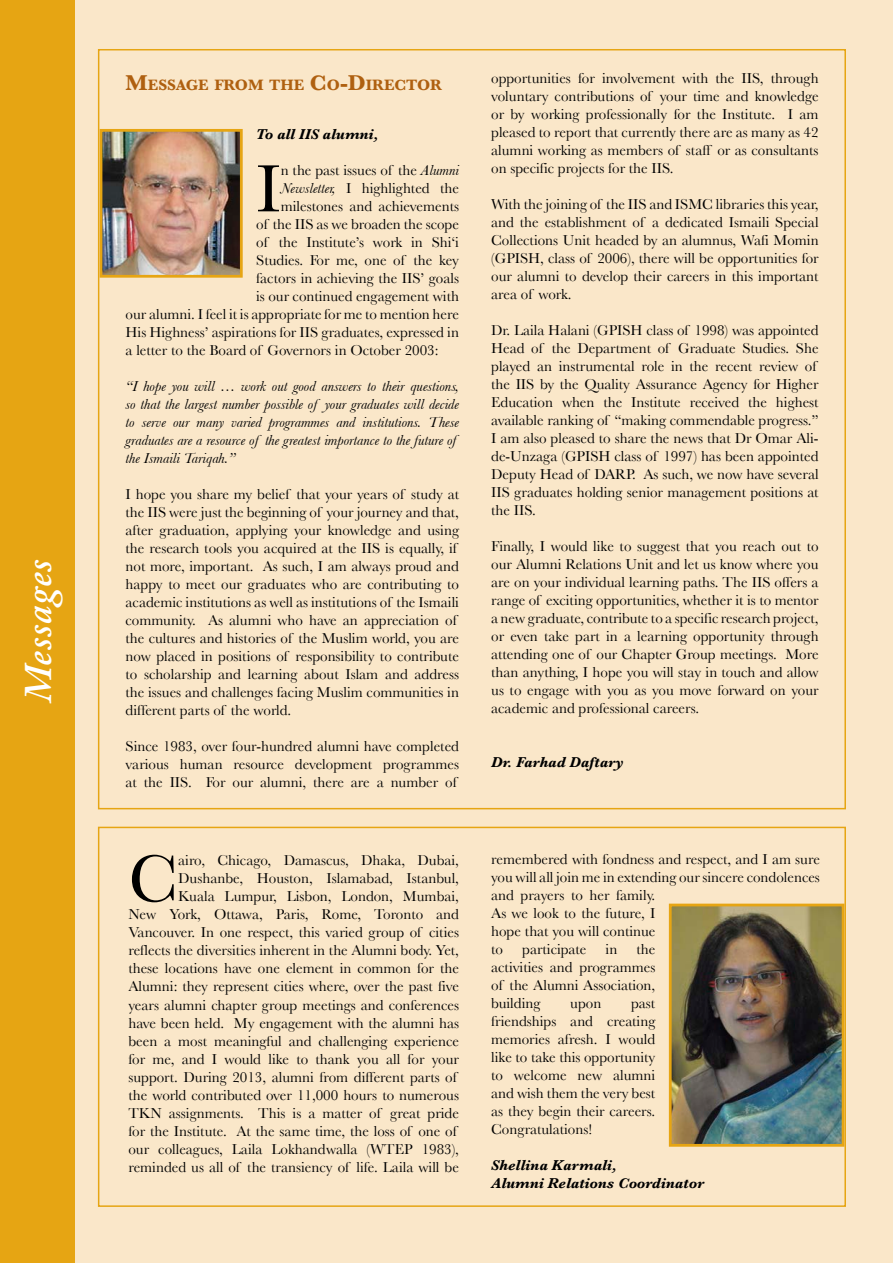
<style>
.page{position:relative;width:893px;height:1263px;background:#fff}
.page>*{position:absolute;margin:0;border:0;box-sizing:border-box;transform-origin:0 0}
.t1{font:69.3px "Baskerville";color:#000}
.t2{font:italic 600 39px "Adobe Caslon Pro";letter-spacing:.02em;color:#fff}
.t3{font:700 15.75px "Baskerville";color:#af6010}
.t4{font:15px/18px "Baskerville";color:#000;text-align:justify}
.t5{font:italic 15px/18px "Baskerville";color:#000}
.t6{font:italic 700 15px/18px "Baskerville";color:#000}
.s1{font-size:22.5px}
.s2{font-style:italic}
</style>
<div class="page">
<div style="left:59px;top:0;width:834px;height:1263px;background:#fae7c9"></div>
<div style="left:0;top:0;width:74px;height:1263px;background:#e6a513"></div>
<img style="left:104px;top:133px;width:135px;height:141px">
<div style="left:100px;top:129px;width:143px;height:149px;border:3px solid #e6a513"></div>
<img style="left:673px;top:908px;width:167px;height:235px">
<div style="left:669px;top:904px;width:175px;height:243px;border:3px solid #e6a513"></div>
<div style="left:98px;top:827px;width:748px;height:380px;border:2px solid #e6a513"></div>
<h2 class="t2" style="left:15px;top:703px;width:145px;rotate:-90deg">Messages</h2>
<p class="t3" style="left:126px;top:75px;width:318px"><span class="s1">M</span>ESSAGE FROM THE <span class="s1">C</span>O<span class="s1">-D</span>IRECTOR</p>
<p class="t6" style="left:256px;top:125px;width:124px">To all IIS alumni,</p>
<h1 class="t1" style="left:256px;top:148px;width:26px">I</h1>
<p class="t4" style="left:281px;top:161px;width:180px">n the past issues of the <span class="s2">Alumni</span></p>
<p class="t4" style="left:281px;top:179px;width:180px"><span class="s2">Newsletter,</span> I highlighted the</p>
<p class="t4" style="left:281px;top:197px;width:180px">milestones and achievements</p>
<p class="t4" style="left:256px;top:215px;width:204px">of the IIS as we broaden the scope</p>
<p class="t4" style="left:256px;top:233px;width:204px">of the Institute’s work in Shi‘i</p>
<p class="t4" style="left:256px;top:251px;width:204px">Studies. For me, one of the key</p>
<p class="t4" style="left:256px;top:269px;width:204px">factors in achieving the IIS’ goals</p>
<p class="t4" style="left:256px;top:287px;width:204px">is our continued engagement with</p>
<p class="t4" style="left:126px;top:305px;width:335px">our alumni. I feel it is appropriate for me to mention here</p>
<p class="t4" style="left:126px;top:323px;width:335px">His Highness’ aspirations for IIS graduates, expressed in</p>
<p class="t4" style="left:126px;top:341px;width:314px">a letter to the Board of Governors in October 2003:</p>
<p class="t5" style="left:126px;top:377px;width:335px">“I hope you will … work out good answers to their questions, so that the largest number possible of your graduates will decide to serve our many varied programmes and institutions. These graduates are a resource of the greatest importance to the future of the Ismaili Tariqah.”</p>
<p class="t4" style="left:126px;top:485px;width:335px;text-align:left">I hope you share my belief that your years of study at the IIS were just the beginning of your journey and that, after graduation, applying your knowledge and using the research tools you acquired at the IIS is equally, if not more, important. As such, I am always proud and happy to meet our graduates who are contributing to academic institutions as well as institutions of the Ismaili community. As alumni who have an appreciation of the cultures and histories of the Muslim world, you are now placed in positions of responsibility to contribute to scholarship and learning about Islam and address the issues and challenges facing Muslim communities in different parts of the world.</p>
<p class="t4" style="left:126px;top:737px;width:335px">Since 1983, over four-hundred alumni have completed various human resource development programmes at the IIS. For our alumni, there are a number of</p>
<p class="t4" style="left:491px;top:69px;width:329px">opportunities for involvement with the IIS, through voluntary contributions of your time and knowledge or by working professionally for the Institute. I am pleased to report that currently there are as many as 42 alumni working as members of staff or as consultants on specific projects for the IIS.</p>
<p class="t4" style="left:491px;top:195px;width:329px">With the joining of the IIS and ISMC libraries this year, and the establishment of a dedicated Ismaili Special Collections Unit headed by an alumnus, Wafi Momin (GPISH, class of 2006), there will be opportunities for our alumni to develop their careers in this important area of work.</p>
<p class="t4" style="left:491px;top:321px;width:329px;text-align:left">Dr. Laila Halani (GPISH class of 1998) was appointed Head of the Department of Graduate Studies. She played an instrumental role in the recent review of the IIS by the Quality Assurance Agency for Higher Education when the Institute received the highest available ranking of “making commendable progress.” I am also pleased to share the news that Dr Omar Ali&shy;de-Unzaga (GPISH class of 1997) has been appointed Deputy Head of DARP. As such, we now have several IIS graduates holding senior management positions at the IIS.</p>
<p class="t4" style="left:491px;top:537px;width:329px">Finally, I would like to suggest that you reach out to our Alumni Relations Unit and let us know where you are on your individual learning paths. The IIS offers a range of exciting opportunities, whether it is to mentor a new graduate, contribute to a specific research project, or even take part in a learning opportunity through attending one of our Chapter Group meetings. More than anything, I hope you will stay in touch and allow us to engage with you as you move forward on your academic and professional careers.</p>
<p class="t6" style="left:491px;top:753px;width:134px">Dr. Farhad Daftary</p>
<p class="t4" style="left:128px;top:851px;width:332px;text-align:right">airo, Chicago, Damascus, Dhaka, Dubai, Dushanbe, Houston, Islamabad, Istanbul,<br>Kuala Lumpur, Lisbon, London, Mumbai,<br>New York, Ottawa, Paris, Rome, Toronto and Vancouver. In one respect, this varied group of cities reflects the diversities inherent in the Alumni body. Yet, these locations have one element in common for the Alumni: they represent cities where, over the past five years alumni chapter group meetings and conferences have been held. My engagement with the alumni has been a most meaningful and challenging experience for me, and I would like to thank you all for your support. During 2013, alumni from different parts of the world contributed over 11,000 hours to numerous TKN assignments. This is a matter of great pride for the Institute. At the same time, the loss of one of our colleagues, Laila Lokhandwalla (WTEP 1983), reminded us all of the transiency of life. Laila will be</p>
<p class="t4" style="left:491px;top:850px;width:330px;text-align:left">remembered with fondness and respect, and I am sure you will all join me in extending our sincere condolences and prayers to her family.<br>As we look to the future, I<br>hope that you will continue<br>to</p>
<h1 class="t1" style="left:128px;top:838px;width:51px">C</h1>
<p class="t4" style="left:491px;top:940px;width:166px;text-indent:145px">the activities and programmes of the Alumni Association, building</p>
<p class="t4" style="left:522px;top:940px;width:66px">participate</p>
<p class="t4" style="left:606px;top:940px;width:13px">in</p>
<p class="t4" style="left:491px;top:994px;width:166px;text-indent:140px">past friendships and creating memories afresh. I would like to take this opportunity to welcome new alumni and wish them the very best as they begin their careers.<br>Congratulations!</p>
<p class="t6" style="left:491px;top:1156px;width:214px">Shellina Karmali,<br>Alumni Relations Coordinator</p>
<p class="t4" style="left:570px;top:994px;width:33px">upon</p>
</div>
